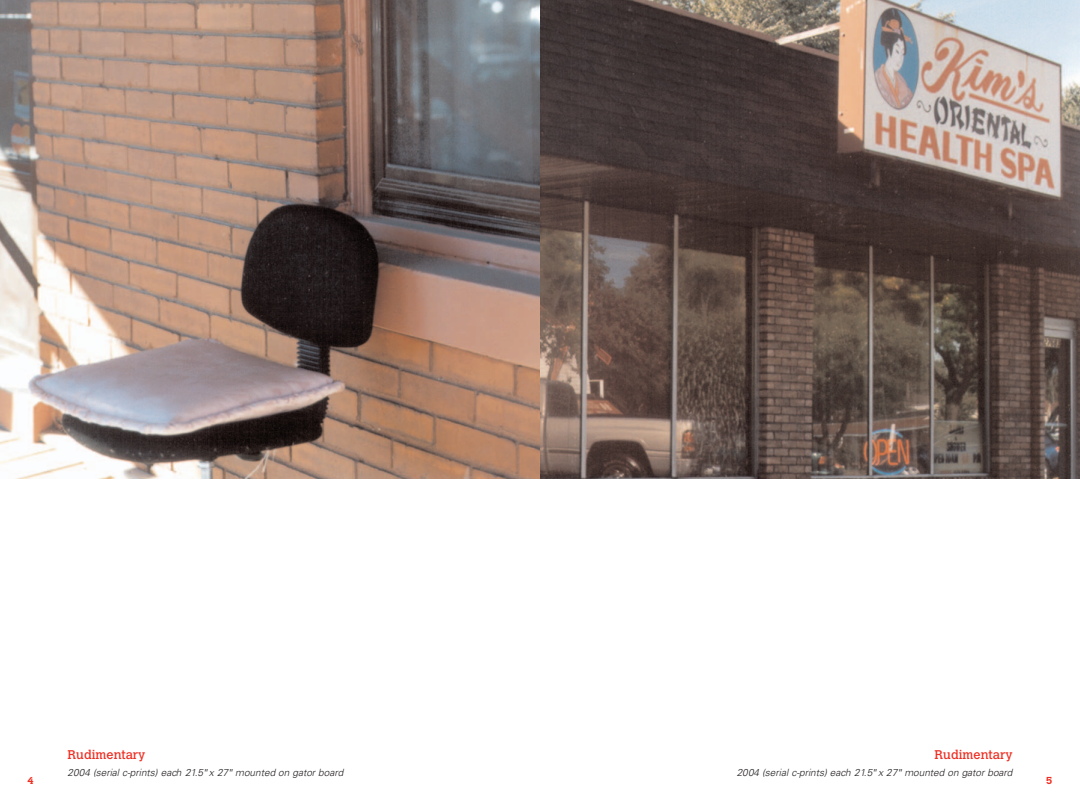
<style>
.page{position:relative;width:1080px;height:810px;background:#fff}
.page>*{position:absolute;margin:0;border:0;box-sizing:border-box;transform-origin:0 0}
.t1{font:12.5px "Calvert";color:#ee2e22}
.t2{font:italic 300 10px "Univers";color:#231f20}
.t3{font:700 10px "Calvert";color:#ee2e22}
.s1{font-weight:400}
</style>
<div class="page">
<img style="left:0;top:0;width:540px;height:479px">
<svg style="left:540px;top:0;width:540px;height:479px;background:#6b5c56"></svg>
<p class="t1" style="left:935px;top:750px;width:79px">Rudimentary</p>
<p class="t2" style="left:737px;top:769px;width:277px">2004 (serial c-prints) each 21.5<span class="s1">"</span> x 27<span class="s1">"</span> mounted on gator board</p>
<p class="t1" style="left:68px;top:750px;width:79px">Rudimentary</p>
<p class="t2" style="left:68px;top:769px;width:277px">2004 (serial c-prints) each 21.5<span class="s1">"</span> x 27<span class="s1">"</span> mounted on gator board</p>
<p class="t3" style="left:28px;top:776px;width:8px">4</p>
<p class="t3" style="left:1046px;top:776px;width:8px">5</p>
</div>
